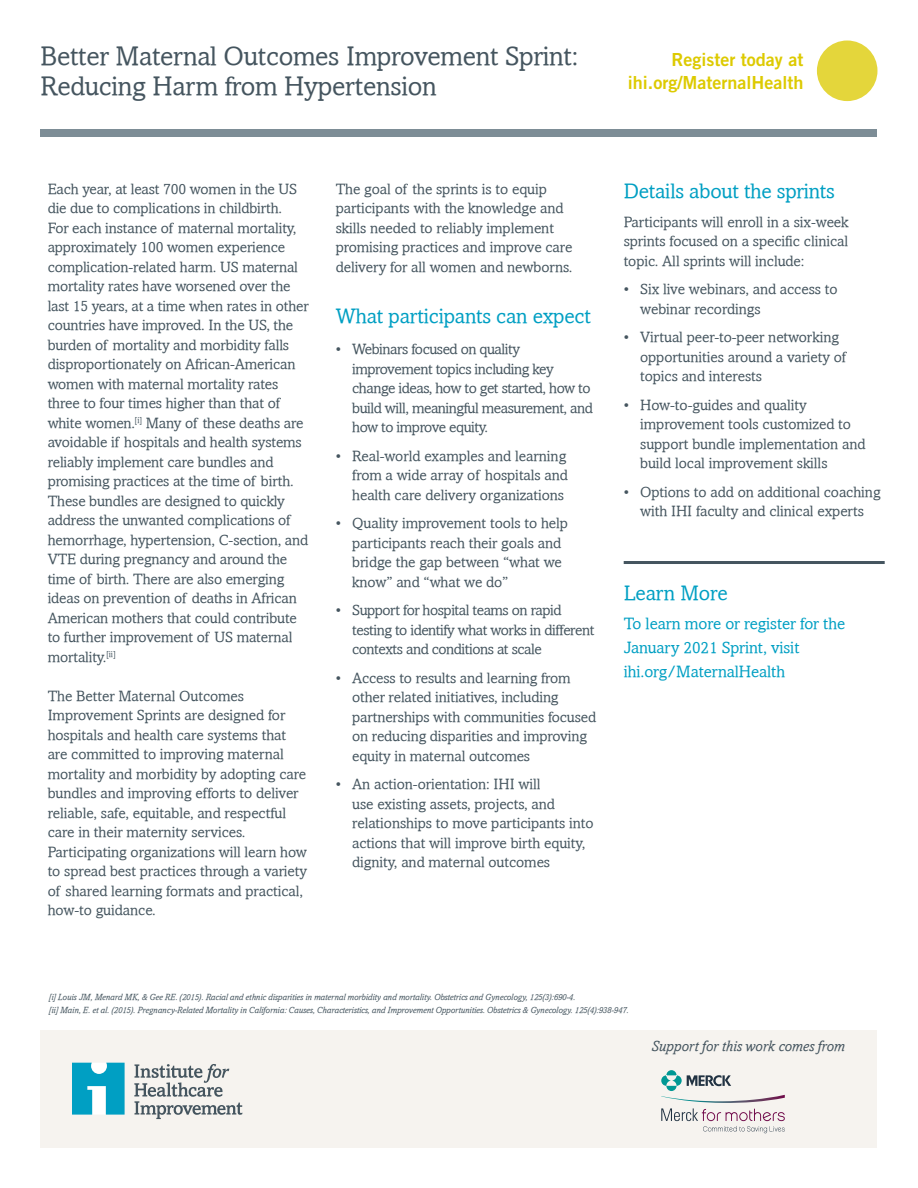
<style>
.page{position:relative;width:918px;height:1188px;background:#fff}
.page>*{position:absolute;margin:0;border:0;box-sizing:border-box;transform-origin:0 0}
.Title_Pg_2{font:27px/30px "Amasis";letter-spacing:-.01em;color:#45555f}
.Body_Copy{font:21px "Amasis";letter-spacing:-.01em;color:#009fc3}
.Header1{font:21px "Amasis";letter-spacing:-.01em;color:#009fc3}
.Questions{font:21px "Amasis";letter-spacing:-.005em;color:#009fc3}
.Date_Location_Pg_2{font:18px/22.5px "Trade Gothic LT Std Bd 2";color:#ddca01;text-align:right}
.URL{font:16.5px/24px "Amasis";letter-spacing:-.005em;color:#009fc3}
.Body_Copy-2{font:15px/19.5px "Amasis";letter-spacing:-.005em;color:#45555f}
.Descriptor{font:15px/19.5px "Amasis";letter-spacing:-.01em;color:#45555f}
.Body_Copy-3{font:15px/19.5px "Amasis";letter-spacing:-.03em;color:#45555f}
.Body_Copy-4{font:italic 15px "Amasis";letter-spacing:-.005em;color:#45555f}
.Descriptor-2{font:italic 9px "Amasis";letter-spacing:-.01em;color:#45555f}
</style>
<div class="page">
<hr style="left:624px;top:561px;width:261px;height:3px;background:#45555f">
<div style="left:40px;top:1030px;width:837px;height:118px;background:#f6f3ef"></div>
<div style="left:40px;top:129px;width:838px;height:7px;background:#7d8d96"></div>
<svg style="left:72px;top:1063px;width:53px;height:52px"></svg>
<svg style="left:134px;top:1064px;width:108px;height:55px"></svg>
<div style="left:817px;top:40px;width:61px;height:61px;background:#e4d63b;border-radius:50%"></div>
<svg style="left:661px;top:1070px;width:124px;height:63px"></svg>
<p class="Title_Pg_2" style="left:40px;top:41px;width:539px">Better Maternal Outcomes Improvement Sprint:<br>Reducing Harm from Hypertension</p>
<p class="Date_Location_Pg_2" style="left:628px;top:48px;width:177px">Register today at ihi.org/MaternalHealth</p>
<p class="Descriptor" style="left:48px;top:179px;width:262px">Each year, at least 700 women in the US die due to complications in childbirth.<br>For each instance of maternal mortality, approximately 100 women experience complication-related harm. US maternal mortality rates have worsened over the last 15 years, at a time when rates in other countries have improved. In the US, the burden of mortality and morbidity falls disproportionately on African-American women with maternal mortality rates three to four times higher than that of white women.<sup>[i]</sup> Many of these deaths are avoidable if hospitals and health systems reliably implement care bundles and promising practices at the time of birth.<br>These bundles are designed to quickly address the unwanted complications of hemorrhage, hypertension, C-section, and VTE during pregnancy and around the time of birth. There are also emerging ideas on prevention of deaths in African American mothers that could contribute to further improvement of US maternal mortality.<sup>[ii]</sup></p>
<p class="Body_Copy-2" style="left:48px;top:686px;width:261px">The Better Maternal Outcomes Improvement Sprints are designed for hospitals and health care systems that are committed to improving maternal mortality and morbidity by adopting care bundles and improving efforts to deliver reliable, safe, equitable, and respectful care in their maternity services.<br>Participating organizations will learn how to spread best practices through a variety of shared learning formats and practical, how-to guidance.</p>
<p class="Body_Copy-2" style="left:336px;top:179px;width:238px">The goal of the sprints is to equip participants with the knowledge and skills needed to reliably implement promising practices and improve care delivery for all women and newborns.</p>
<p class="Body_Copy" style="left:336px;top:303px;width:257px">What participants can expect</p>
<p class="Body_Copy-3" style="left:352px;top:339px;width:242px;text-indent:-16px">• Webinars focused on quality improvement topics including key change ideas, how to get started, how to build will, meaningful measurement, and how to improve equity.</p>
<p class="Body_Copy-2" style="left:352px;top:446px;width:217px;text-align:justify;text-indent:-16px">• Real-world examples and learning from a wide array of hospitals and health care delivery organizations</p>
<p class="Body_Copy-2" style="left:352px;top:513px;width:217px;text-indent:-16px">• Quality improvement tools to help participants reach their goals and bridge the gap between “what we know” and “what we do”</p>
<p class="Body_Copy-3" style="left:352px;top:600px;width:244px;text-indent:-16px">• Support for hospital teams on rapid testing to identify what works in different contexts and conditions at scale</p>
<p class="Body_Copy-2" style="left:352px;top:668px;width:245px;text-indent:-16px">• Access to results and learning from other related initiatives, including partnerships with communities focused on reducing disparities and improving equity in maternal outcomes</p>
<p class="Body_Copy-2" style="left:352px;top:774px;width:243px;text-indent:-16px">• An action-orientation: IHI will<br>use existing assets, projects, and relationships to move participants into actions that will improve birth equity, dignity, and maternal outcomes</p>
<p class="Header1" style="left:624px;top:179px;width:213px">Details about the sprints</p>
<p class="Body_Copy-2" style="left:624px;top:212px;width:226px;text-align:justify">Participants will enroll in a six-week sprints focused on a specific clinical topic. All sprints will include:</p>
<p class="Body_Copy-2" style="left:640px;top:279px;width:199px;text-indent:-16px">• Six live webinars, and access to webinar recordings</p>
<p class="Body_Copy-2" style="left:640px;top:327px;width:207px;text-indent:-16px">• Virtual peer-to-peer networking opportunities around a variety of topics and interests</p>
<p class="Body_Copy-2" style="left:640px;top:395px;width:227px;text-indent:-16px">• How-to-guides and quality improvement tools customized to support bundle implementation and build local improvement skills</p>
<p class="Body_Copy-2" style="left:624px;top:482px;width:258px;text-align:center">• Options to add on additional coaching with IHI faculty and clinical experts</p>
<p class="Questions" style="left:624px;top:581px;width:106px">Learn More</p>
<p class="URL" style="left:624px;top:611px;width:223px">To learn more or register for the<br>January 2021 Sprint, visit ihi.org/MaternalHealth</p>
<p class="Descriptor-2" style="left:49px;top:991px;width:528px">[i] Louis JM, Menard MK, &amp; Gee RE. (2015). Racial and ethnic disparities in maternal morbidity and mortality. Obstetrics and Gynecology, 125(3):690-4.</p>
<p class="Descriptor-2" style="left:49px;top:1005px;width:581px">[ii] Main, E. et al. (2015). Pregnancy-Related Mortality in California: Causes, Characteristics, and Improvement Opportunities. Obstetrics &amp; Gynecology. 125(4):938-947.</p>
<p class="Body_Copy-4" style="left:651px;top:1037px;width:195px">Support for this work comes from</p>
</div>
